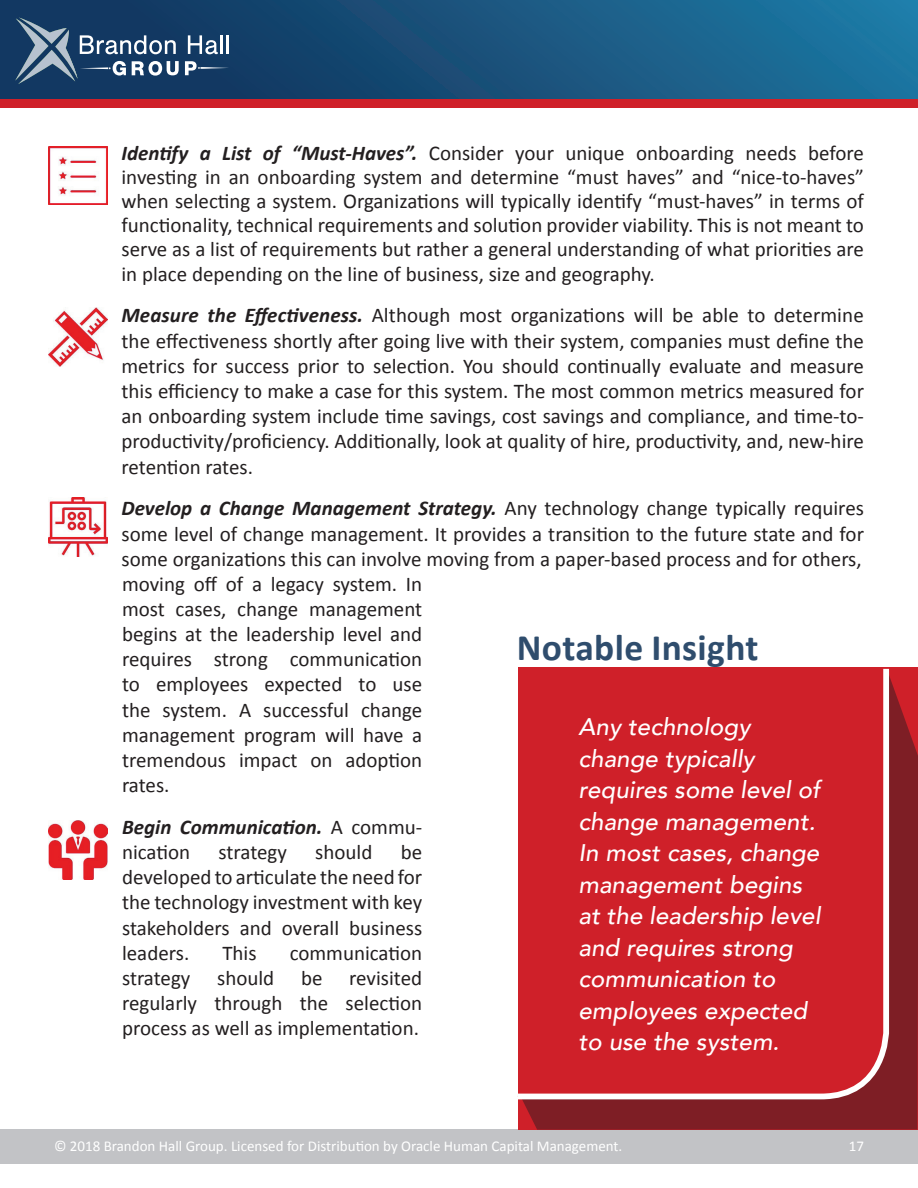
<style>
.page{position:relative;width:918px;height:1188px;background:#fff}
.page>*{position:absolute;margin:0;border:0;box-sizing:border-box;transform-origin:0 0}
.t1{font:700 37.5px "Calibri";letter-spacing:.01em;color:#2f4d6d}
.t2{font:italic 500 24px/31.5px "Avenir";letter-spacing:.005em;color:#fff}
.t3{font:21px/25.2px "Calibri";color:#231f20;text-align:justify}
.t4{font:italic 700 21px/25.2px "Calibri";color:#231f20}
.t5{font:15px "Calibri";color:#fff}
.s1{font-weight:700;font-style:italic}
.s2{font-weight:400;font-style:normal}
</style>
<div class="page">
<svg style="left:0;top:0;width:918px;height:99px;background:#18557f"></svg>
<svg style="left:188px;top:35px;width:30px;height:19px"></svg>
<hr style="left:220px;top:35px;width:3px;height:19px;background:#fff">
<hr style="left:226px;top:35px;width:3px;height:19px;background:#fff">
<svg style="left:185px;top:61px;width:44px;height:14px"></svg>
<svg style="left:15px;top:17px;width:164px;height:67px;background:#3e5d7f"></svg>
<div style="left:0;top:99px;width:918px;height:9px;background:#cf2029"></div>
<div style="left:0;top:1130px;width:918px;height:34px;background:#c2c3c6"></div>
<svg style="left:522px;top:673px;width:396px;height:457px;background:#841e25"></svg>
<div style="left:517px;top:667px;width:375px;height:435px;background:#cf2029"></div>
<img style="left:48px;top:497px;width:59px;height:59px">
<img style="left:48px;top:821px;width:59px;height:59px">
<img style="left:48px;top:308px;width:59px;height:58px">
<img style="left:48px;top:146px;width:59px;height:59px">
<p class="t3" style="left:122px;top:139px;width:744px;line-height:24.3px"><span class="s1">Identify a List of “Must-Haves”.</span> Consider your unique onboarding needs before investing in an onboarding system and determine “must haves” and “nice-to-haves” when selecting a system. Organizations will typically identify “must-haves” in terms of functionality, technical requirements and solution provider viability. This is not meant to serve as a list of requirements but rather a general understanding of what priorities are in place depending on the line of business, size and geography.</p>
<p class="t3" style="left:122px;top:302px;width:744px"><span class="s1">Measure the Effectiveness.</span> Although most organizations will be able to determine the effectiveness shortly after going live with their system, companies must define the metrics for success prior to selection. You should continually evaluate and measure this efficiency to make a case for this system. The most common metrics measured for an onboarding system include time savings, cost savings and compliance, and time-to&shy;productivity/proficiency. Additionally, look at quality of hire, productivity, and, new-hire retention rates.</p>
<p class="t3" style="left:122px;top:495px;width:744px"><span class="s1">Develop a Change Management Strategy.</span> Any technology change typically requires some level of change management. It provides a transition to the future state and for some organizations this can involve moving from a paper-based process and for others,</p>
<p class="t3" style="left:122px;top:570px;width:302px">moving off of a legacy system. In most cases, change management begins at the leadership level and requires strong communication to employees expected to use the system. A successful change management program will have a tremendous impact on adoption rates.</p>
<p class="t4" style="left:122px;top:813px;width:302px">Begin Communication. <span class="s2">A commu&shy;nication</span></p>
<p class="t3" style="left:122px;top:838px;width:302px;text-indent:279px">be developed to articulate the need for the technology investment with key stakeholders and overall business leaders.</p>
<p class="t3" style="left:219px;top:838px;width:70px">strategy</p>
<p class="t3" style="left:315px;top:838px;width:59px">should</p>
<p class="t3" style="left:222px;top:939px;width:36px">This</p>
<p class="t3" style="left:290px;top:939px;width:134px">communication</p>
<p class="t3" style="left:122px;top:964px;width:70px">strategy</p>
<p class="t3" style="left:217px;top:964px;width:59px">should</p>
<p class="t3" style="left:301px;top:964px;width:23px">be</p>
<p class="t3" style="left:122px;top:964px;width:302px;text-indent:227px">revisited regularly through the selection process as well as implementation.</p>
<h1 class="t1" style="left:517px;top:624px;width:243px">Notable Insight</h1>
<p class="t2" style="left:579px;top:712px;width:243px">Any technology change typically requires some level of change management.<br>In most cases, change management begins at the leadership level and requires strong communication to employees expected to use the system.</p>
<p class="t5" style="left:54px;top:1137px;width:570px">© 2018 Brandon Hall Group. Licensed for Distribution by Oracle Human Capital Management.</p>
<p class="t5" style="left:849px;top:1137px;width:17px">17</p>
</div>
